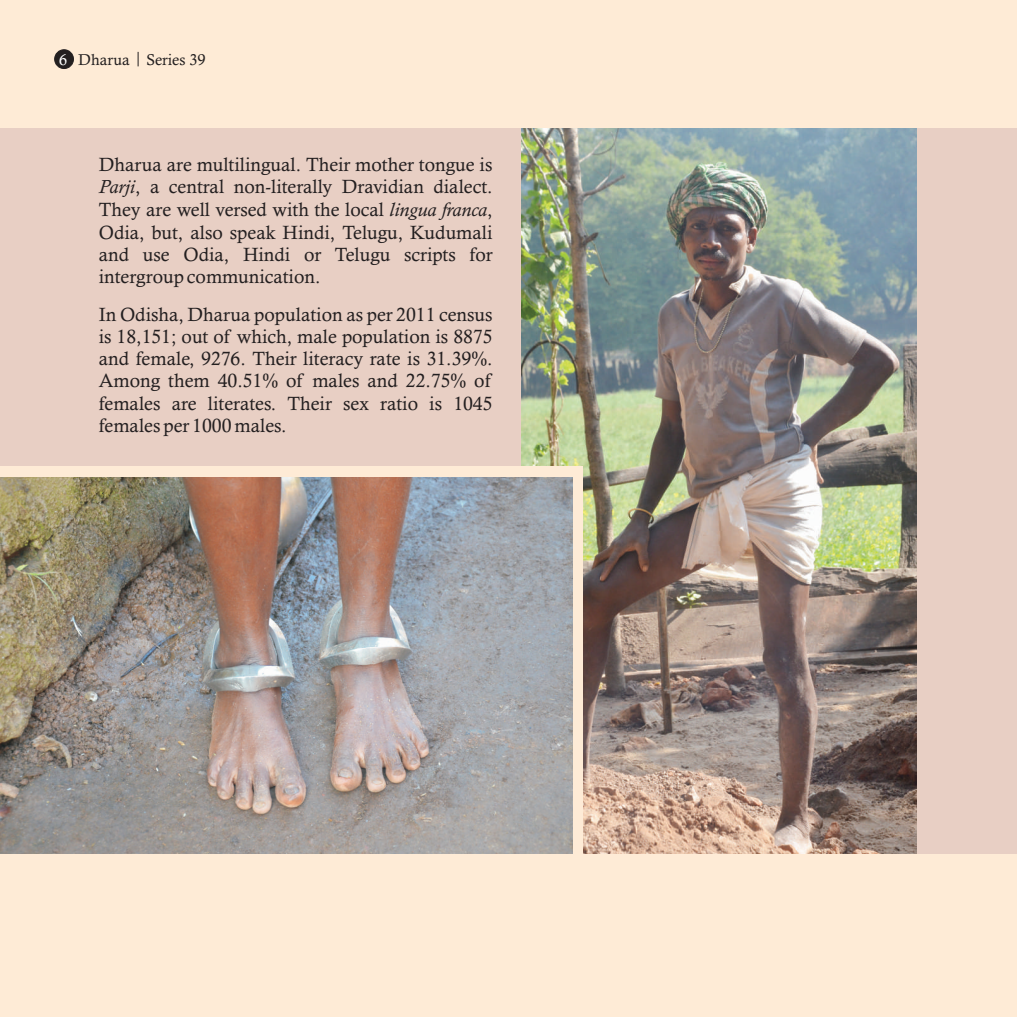
<style>
.page{position:relative;width:1017px;height:1017px;background:#feebd6}
.page>*{position:absolute;margin:0;border:0;box-sizing:border-box;transform-origin:0 0}
.t1{font:19.25px/22.4px "Calisto";color:#231f20;text-align:justify}
.t2{font:15.75px "Calisto";color:#231f20}
.t3{font:15.75px "Calisto";color:#fff}
.s1{font-style:italic}
</style>
<div class="page">
<div style="left:0;top:128px;width:1017px;height:725px;background:#e8cfc4"></div>
<img style="left:522px;top:128px;width:394px;height:725px">
<div style="left:54px;top:50px;width:20px;height:19px;background:#231f20;border:1px solid #231f20;border-radius:50%"></div>
<div style="left:0;top:466px;width:583px;height:398px;background:#feebd6"></div>
<img style="left:0;top:477px;width:572px;height:376px">
<svg style="left:138px;top:52px;width:1px;height:14px"></svg>
<p class="t3" style="left:59px;top:53px;width:10px">6</p>
<p class="t2" style="left:78px;top:53px;width:129px">Dharua Series 39</p>
<p class="t1" style="left:99px;top:155px;width:395px">Dharua are multilingual. Their mother tongue is <span class="s1">Parji</span>, a central non-literally Dravidian dialect.<br>They are well versed with the local <span class="s1">lingua franca</span>, Odia, but, also speak Hindi, Telugu, Kudumali and use Odia, Hindi or Telugu scripts for intergroup communication.</p>
<p class="t1" style="left:99px;top:305px;width:395px">In Odisha, Dharua population as per 2011 census is 18,151; out of which, male population is 8875 and female, 9276. Their literacy rate is 31.39%.<br>Among them 40.51% of males and 22.75% of females are literates. Their sex ratio is 1045 females per 1000 males.</p>
</div>
